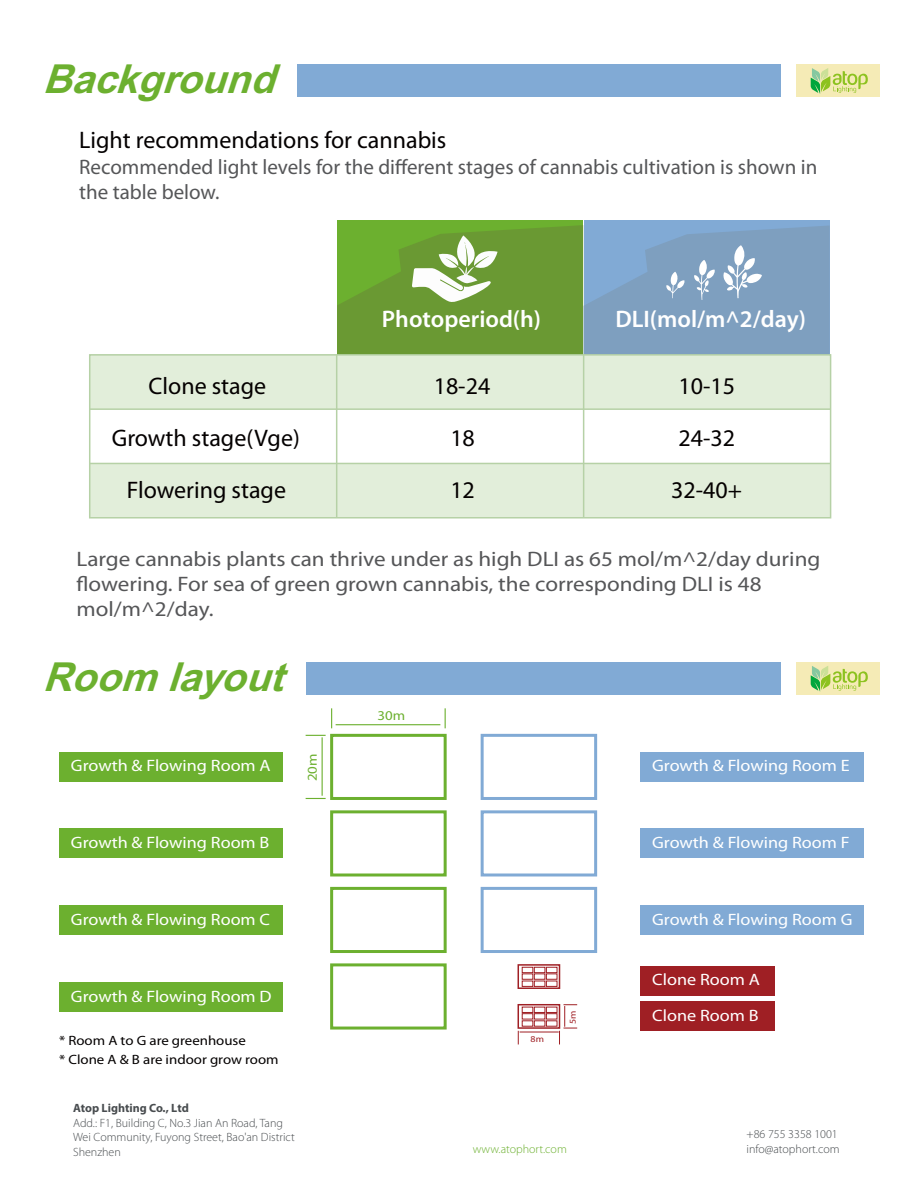
<style>
.page{position:relative;width:918px;height:1188px;background:#fff}
.page>*{position:absolute;margin:0;border:0;box-sizing:border-box;transform-origin:0 0}
.t1{font:italic 700 40.05px "Arial";color:#6cb02f}
.t2{font:24px/52.2px "Myriad Pro";color:#040000;text-align:center}
.t3{font:600 24px "Myriad Pro";color:#fff}
.t4{font:21px/25.2px "Myriad Pro";color:#555658;scale:1.1 1}
.t5{font:21px/25.2px "Myriad Pro";color:#555658}
.t6{font:16.5px/35.7px "Myriad Pro";color:#fff;scale:1.1 1}
.t7{font:13.5px/19.4px "Myriad Pro";color:#040000;scale:1.1 1}
.t8{font:13.5px "Myriad Pro";color:#6cb02f;scale:1.1 1}
.t9{font:300 12px/14.4px "Myriad Pro";color:#484c4f}
.t10{font:700 12px "Myriad Pro";color:#484c4f}
.t11{font:300 12px "Myriad Pro";color:#6cb02f}
.t12{font:9px "Myriad Pro";color:#9f1f24;scale:1.1 1}
</style>
<div class="page">
<div style="left:90px;top:355px;width:741px;height:54px;background:#e2eeda"></div>
<div style="left:90px;top:463px;width:741px;height:55px;background:#e2eeda"></div>
<div style="left:337px;top:220px;width:246px;height:135px;background:#6cb02f"></div>
<div style="left:584px;top:220px;width:246px;height:135px;background:#81aad5"></div>
<div style="left:297px;top:64px;width:484px;height:34px;background:#81aad5"></div>
<div style="left:796px;top:64px;width:83px;height:34px;background:#f5ebb6"></div>
<svg style="left:811px;top:68px;width:57px;height:26px"></svg>
<div style="left:306px;top:662px;width:475px;height:33px;background:#81aad5"></div>
<div style="left:796px;top:662px;width:83px;height:33px;background:#f5ebb6"></div>
<svg style="left:811px;top:666px;width:57px;height:26px"></svg>
<div style="left:89px;top:354px;width:742px;height:165px;border:2px solid #b6d1a6"></div>
<hr style="left:90px;top:463px;width:741px;height:1px;background:#b6d1a6">
<hr style="left:90px;top:408px;width:741px;height:2px;background:#b6d1a6">
<hr style="left:583px;top:355px;width:1px;height:163px;background:#b6d1a6">
<hr style="left:336px;top:355px;width:1px;height:163px;background:#b6d1a6">
<svg style="left:337px;top:225px;width:493px;height:130px"></svg>
<div style="left:330px;top:734px;width:117px;height:66px;border:3px solid #6cb02f"></div>
<div style="left:330px;top:810px;width:117px;height:66px;border:3px solid #6cb02f"></div>
<div style="left:330px;top:887px;width:117px;height:66px;border:3px solid #6cb02f"></div>
<div style="left:330px;top:963px;width:117px;height:67px;border:3px solid #6cb02f"></div>
<div style="left:481px;top:734px;width:116px;height:66px;border:3px solid #81aad5"></div>
<div style="left:481px;top:810px;width:116px;height:66px;border:3px solid #81aad5"></div>
<div style="left:481px;top:887px;width:116px;height:66px;border:3px solid #81aad5"></div>
<div style="left:518px;top:964px;width:42px;height:25px;border:2px solid #9f1f24"></div>
<div style="left:522px;top:967px;width:11px;height:6px;border:1px solid #9f1f24"></div>
<div style="left:534px;top:967px;width:11px;height:6px;border:1px solid #9f1f24"></div>
<div style="left:546px;top:967px;width:11px;height:6px;border:1px solid #9f1f24"></div>
<div style="left:522px;top:981px;width:11px;height:6px;border:1px solid #9f1f24"></div>
<div style="left:534px;top:981px;width:11px;height:6px;border:1px solid #9f1f24"></div>
<div style="left:546px;top:981px;width:11px;height:6px;border:1px solid #9f1f24"></div>
<div style="left:518px;top:1004px;width:42px;height:25px;border:2px solid #9f1f24"></div>
<div style="left:522px;top:1007px;width:11px;height:6px;border:1px solid #9f1f24"></div>
<div style="left:534px;top:1007px;width:11px;height:6px;border:1px solid #9f1f24"></div>
<div style="left:546px;top:1007px;width:11px;height:6px;border:1px solid #9f1f24"></div>
<div style="left:522px;top:1013px;width:11px;height:6px;border:1px solid #9f1f24"></div>
<div style="left:534px;top:1013px;width:11px;height:6px;border:1px solid #9f1f24"></div>
<div style="left:546px;top:1013px;width:11px;height:6px;border:1px solid #9f1f24"></div>
<svg style="left:331px;top:708px;width:1px;height:20px"></svg>
<svg style="left:518px;top:1031px;width:1px;height:13px"></svg>
<hr style="left:520px;top:1032px;width:39px;height:1px;background:#9f1f24">
<svg style="left:559px;top:1004px;width:18px;height:40px"></svg>
<hr style="left:322px;top:737px;width:1px;height:59px;background:#6cb02f">
<svg style="left:306px;top:735px;width:20px;height:1px"></svg>
<hr style="left:336px;top:724px;width:104px;height:1px;background:#6cb02f">
<svg style="left:306px;top:798px;width:20px;height:1px"></svg>
<svg style="left:445px;top:708px;width:1px;height:20px"></svg>
<div style="left:59px;top:752px;width:224px;height:29px;background:#6cb02f"></div>
<div style="left:59px;top:829px;width:224px;height:29px;background:#6cb02f"></div>
<div style="left:59px;top:906px;width:224px;height:29px;background:#6cb02f"></div>
<div style="left:640px;top:752px;width:224px;height:29px;background:#81aad5"></div>
<div style="left:640px;top:829px;width:224px;height:29px;background:#81aad5"></div>
<div style="left:640px;top:906px;width:224px;height:29px;background:#81aad5"></div>
<div style="left:640px;top:966px;width:135px;height:29px;background:#9f1f24"></div>
<div style="left:640px;top:1002px;width:135px;height:29px;background:#9f1f24"></div>
<div style="left:59px;top:982px;width:224px;height:30px;background:#6cb02f"></div>
<h1 class="t1" style="left:42px;top:56px;width:248px">Background</h1>
<h2 class="t2" style="left:79px;top:115px;width:369px">Light recommendations for cannabis</h2>
<p class="t5" style="left:79px;top:154px;width:740px">Recommended light levels for the different stages of cannabis cultivation is shown in the table below.</p>
<h2 class="t2" style="left:112px;top:360px;width:190px">Clone stage<br>Growth stage(Vge)<br>Flowering stage</h2>
<h2 class="t3" style="left:382px;top:305px;width:161px">Photoperiod(h)</h2>
<h2 class="t3" style="left:615px;top:305px;width:192px">DLI(mol/m^2/day)</h2>
<h2 class="t2" style="left:434px;top:360px;width:58px">18-24</h2>
<h2 class="t2" style="left:678px;top:360px;width:58px">10-15</h2>
<h2 class="t2" style="left:450px;top:412px;width:26px">18</h2>
<h2 class="t2" style="left:678px;top:412px;width:58px">24-32</h2>
<h2 class="t2" style="left:450px;top:464px;width:26px">12</h2>
<h2 class="t2" style="left:671px;top:464px;width:72px">32-40+</h2>
<p class="t4" style="left:76px;top:547px;width:678px">Large cannabis plants can thrive under as high DLI as 65 mol/m^2/day during flowering. For sea of green grown cannabis, the corresponding DLI is 48 mol/m^2/day.</p>
<h1 class="t1" style="left:42px;top:653px;width:257px">Room layout</h1>
<p class="t6" style="left:71px;top:748px;width:183px">Growth &amp; Flowing Room A</p>
<p class="t8" style="left:305px;top:781px;width:27px;rotate:-90deg">20m</p>
<p class="t6" style="left:71px;top:825px;width:182px">Growth &amp; Flowing Room B</p>
<p class="t6" style="left:71px;top:902px;width:183px">Growth &amp; Flowing Room C</p>
<p class="t6" style="left:71px;top:979px;width:184px">Growth &amp; Flowing Room D</p>
<p class="t7" style="left:59px;top:1031px;width:201px">* Room A to G are greenhouse<br>* Clone A &amp; B are indoor grow room</p>
<p class="t10" style="left:73px;top:1101px;width:117px">Atop Lighting Co., Ltd</p>
<p class="t9" style="left:73px;top:1116px;width:223px">Add.: F1, Building C, No.3 Jian An Road, Tang<br>Wei Community, Fuyong Street, Bao'an District<br>Shenzhen</p>
<p class="t8" style="left:378px;top:708px;width:27px">30m</p>
<p class="t6" style="left:652px;top:748px;width:181px">Growth &amp; Flowing Room E</p>
<p class="t6" style="left:652px;top:825px;width:181px">Growth &amp; Flowing Room F</p>
<p class="t12" style="left:531px;top:1034px;width:14px">8m</p>
<p class="t12" style="left:568px;top:1024px;width:14px;rotate:-90deg">5m</p>
<p class="t6" style="left:652px;top:902px;width:184px">Growth &amp; Flowing Room G</p>
<p class="t6" style="left:652px;top:962px;width:99px">Clone Room A<br>Clone Room B</p>
<p class="t9" style="left:747px;top:1127px;width:93px">+86 755 3358 1001</p>
<p class="t11" style="left:473px;top:1142px;width:95px">www.atophort.com</p>
<p class="t9" style="left:747px;top:1142px;width:95px">info@atophort.com</p>
</div>
